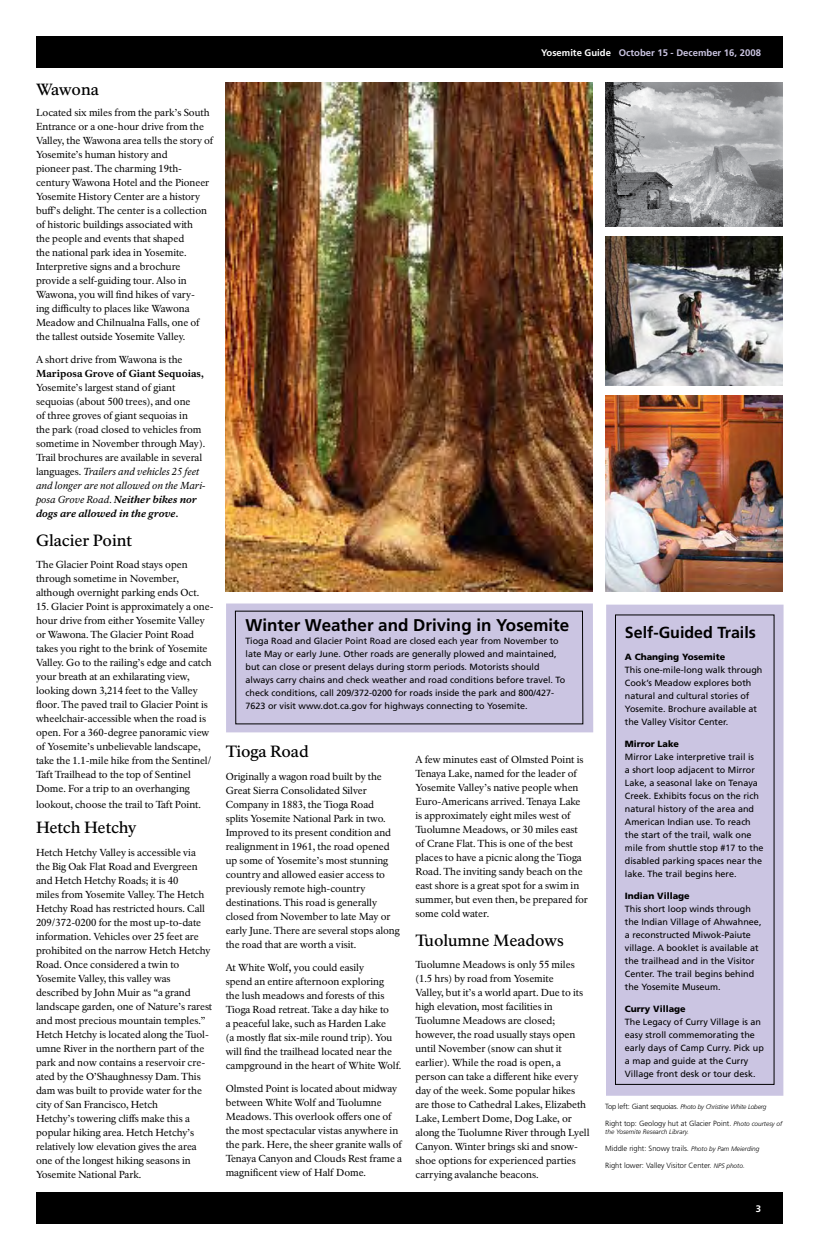
<style>
.page{position:relative;width:819px;height:1260px;background:#fff}
.page>*{position:absolute;margin:0;border:0;box-sizing:border-box;transform-origin:0 0}
.t1{font:700 17px "Frutiger LT Std";color:#000}
.t2{font:500 16px "NPS Rawlinson OT";letter-spacing:-.01em;color:#000}
.t3{font:700 16px "Frutiger LT Std";color:#000}
.t4{font:10px/14px "NPS Rawlinson OT";letter-spacing:-.005em;color:#000}
.t5{font:800 10px "NPS Rawlinson OT";color:#000}
.t6{font:700 9.5px "Frutiger LT Std";color:#cbc5e2}
.t7{font:700 9.5px "Frutiger LT Std";color:#fff}
.t8{font:9px/13px "Frutiger LT Std";color:#000}
.t9{font:900 9px "Frutiger LT Std";color:#000}
.t10{font:300 7.5px "Frutiger LT Std";color:#000}
.t11{font:italic 300 6.5px "Frutiger LT Std";letter-spacing:-.02em;color:#000}
.t12{font:italic 300 6.5px "Frutiger LT Std";color:#000}
.s1{font-style:italic}
.s2{font-weight:800;font-style:italic}
.s3{color:#fff}
.s4{font-weight:800}
.s5{font-style:normal;font-size:7.5px}
.s6{font-style:italic;font-size:6.5px}
</style>
<div class="page">
<div style="left:36px;top:36px;width:747px;height:32px;background:#000"></div>
<div style="left:36px;top:1192px;width:747px;height:32px;background:#000"></div>
<img style="left:605px;top:395px;width:178px;height:197px">
<img style="left:226px;top:83px;width:367px;height:509px">
<img style="left:605px;top:83px;width:178px;height:144px">
<img style="left:605px;top:236px;width:178px;height:149px">
<div style="left:606px;top:605px;width:178px;height:491px;background:#cbc5e2"></div>
<div style="left:615px;top:614px;width:160px;height:471px;border:1px solid #000"></div>
<div style="left:226px;top:604px;width:367px;height:128px;background:#cbc5e2"></div>
<div style="left:234px;top:610px;width:350px;height:115px;background:#cbc5e2"></div>
<h2 class="t2" style="left:36px;top:79px;width:65px">Wawona</h2>
<p class="t4" style="left:36px;top:105px;width:179px">Located six miles from the park’s South Entrance or a one-hour drive from the Valley, the Wawona area tells the story of Yosemite’s human history and<br>pioneer past. The charming 19th&shy;century Wawona Hotel and the Pioneer Yosemite History Center are a history buff’s delight. The center is a collection of historic buildings associated with<br>the people and events that shaped<br>the national park idea in Yosemite.<br>Interpretive signs and a brochure provide a self-guiding tour. Also in Wawona, you will find hikes of vary-<br>ing difficulty to places like Wawona Meadow and Chilnualna Falls, one of the tallest outside Yosemite Valley.</p>
<p class="t4" style="left:36px;top:352px;width:148px">A short drive from Wawona is the</p>
<p class="t5" style="left:36px;top:367px;width:170px">Mariposa Grove of Giant Sequoias,</p>
<p class="t4" style="left:36px;top:380px;width:171px">Yosemite’s largest stand of giant sequoias (about 500 trees), and one<br>of three groves of giant sequoias in<br>the park (road closed to vehicles from sometime in November through May).<br>Trail brochures are available in several languages. <span class="s1">Trailers and vehicles 25 feet and longer are not allowed on the Mari&shy;posa Grove Road.</span> <span class="s2">Neither bikes nor dogs are allowed in the grove.</span></p>
<h2 class="t2" style="left:36px;top:531px;width:98px">Glacier Point</h2>
<p class="t4" style="left:36px;top:557px;width:165px">The Glacier Point Road stays open through sometime in November, although overnight parking ends Oct.</p>
<p class="t4" style="left:36px;top:599px;width:179px">15. Glacier Point is approximately a one&shy;hour drive from either Yosemite Valley or Wawona. The Glacier Point Road takes you right to the brink of Yosemite Valley. Go to the railing’s edge and catch your breath at an exhilarating view, looking down 3,214 feet to the Valley floor. The paved trail to Glacier Point is wheelchair-accessible when the road is open. For a 360-degree panoramic view of Yosemite’s unbelievable landscape, take the 1.1-mile hike from the Sentinel/ Taft Trailhead to the top of Sentinel Dome. For a trip to an overhanging</p>
<p class="t4" style="left:36px;top:797px;width:167px">lookout, choose the trail to Taft Point.</p>
<h2 class="t2" style="left:36px;top:817px;width:172px">Hetch Hetchy <span class="s3">HetchHe</span></h2>
<p class="t4" style="left:36px;top:845px;width:178px">Hetch Hetchy Valley is accessible via the Big Oak Flat Road and Evergreen and Hetch Hetchy Roads; it is 40<br>miles from Yosemite Valley. The Hetch Hetchy Road has restricted hours. Call 209/372-0200 for the most up-to-date information. Vehicles over 25 feet are prohibited on the narrow Hetch Hetchy Road. Once considered a twin to Yosemite Valley, this valley was described by John Muir as “a grand landscape garden, one of Nature’s rarest and most precious mountain temples.” Hetch Hetchy is located along the Tuol&shy;umne River in the northern part of the park and now contains a reservoir cre&shy;ated by the O’Shaughnessy Dam. This dam was built to provide water for the city of San Francisco, Hetch<br>Hetchy’s towering cliffs make this a popular hiking area. Hetch Hetchy’s relatively low elevation gives the area one of the longest hiking seasons in Yosemite National Park.</p>
<p class="t6" style="left:541px;top:47px;width:221px"><span class="s3">Yosemite Guide</span> October 15 - December 16, 2008</p>
<h1 class="t1" style="left:246px;top:615px;width:325px">Winter Weather and Driving in Yosemite</h1>
<p class="t8" style="left:246px;top:634px;width:321px">Tioga Road and Glacier Point Road are closed each year from November to late May or early June. Other roads are generally plowed and maintained, but can close or present delays during storm periods. Motorists should always carry chains and check weather and road conditions before travel. To check conditions, call 209/372-0200 for roads inside the park and 800/427- 7623 or visit www.dot.ca.gov for highways connecting to Yosemite.</p>
<h2 class="t2" style="left:226px;top:742px;width:85px">Tioga Road</h2>
<p class="t4" style="left:226px;top:770px;width:176px">Originally a wagon road built by the Great Sierra Consolidated Silver Company in 1883, the Tioga Road<br>splits Yosemite National Park in two.<br>Improved to its present condition and realignment in 1961, the road opened up some of Yosemite’s most stunning country and allowed easier access to previously remote high-country destinations. This road is generally closed from November to late May or early June. There are several stops along the road that are worth a visit.</p>
<p class="t4" style="left:226px;top:961px;width:177px">At White Wolf<span class="s4">,</span> you could easily<br>spend an entire afternoon exploring<br>the lush meadows and forests of this Tioga Road retreat. Take a day hike to<br>a peaceful lake, such as Harden Lake<br>(a mostly flat six-mile round trip). You will find the trailhead located near the campground in the heart of White Wolf.</p>
<p class="t4" style="left:226px;top:1082px;width:178px">Olmsted Point is located about midway between White Wolf and Tuolumne Meadows. This overlook offers one of the most spectacular vistas anywhere in the park. Here, the sheer granite walls of Tenaya Canyon and Clouds Rest frame a magnificent view of Half Dome.</p>
<p class="t4" style="left:416px;top:753px;width:174px">A few minutes east of Olmsted Point is Tenaya Lake, named for the leader of Yosemite Valley’s native people when Euro-Americans arrived. Tenaya Lake is approximately eight miles west of Tuolumne Meadows, or 30 miles east of Crane Flat. This is one of the best places to have a picnic along the Tioga Road. The inviting sandy beach on the east shore is a great spot for a swim in summer, but even then, be prepared for some cold water.</p>
<h2 class="t2" style="left:415px;top:931px;width:150px">Tuolumne Meadows</h2>
<p class="t4" style="left:415px;top:957px;width:175px">Tuolumne Meadows is only 55 miles (1.5 hrs) by road from Yosemite<br>Valley, but it’s a world apart. Due to its high elevation, most facilities in Tuolumne Meadows are closed; however, the road usually stays open until November (snow can shut it earlier). While the road is open, a person can take a different hike every day of the week. Some popular hikes are those to Cathedral Lakes, Elizabeth Lake, Lembert Dome, Dog Lake, or along the Tuolumne River through Lyell Canyon. Winter brings ski and snow&shy;shoe options for experienced parties carrying avalanche beacons.</p>
<h2 class="t3" style="left:625px;top:623px;width:133px">Self-Guided Trails</h2>
<p class="t9" style="left:625px;top:652px;width:102px">A Changing Yosemite</p>
<p class="t8" style="left:625px;top:664px;width:139px">This one-mile-long walk through<br>Cook’s Meadow explores both natural and cultural stories of<br>Yosemite. Brochure available at the Valley Visitor Center.</p>
<p class="t9" style="left:625px;top:739px;width:56px">Mirror Lake</p>
<p class="t8" style="left:625px;top:751px;width:140px">Mirror Lake interpretive trail is<br>a short loop adjacent to Mirror<br>Lake, a seasonal lake on Tenaya<br>Creek. Exhibits focus on the rich natural history of the area and<br>American Indian use. To reach the start of the trail, walk one mile from shuttle stop #17 to the disabled parking spaces near the lake. The trail begins here.</p>
<p class="t9" style="left:625px;top:891px;width:66px">Indian Village</p>
<p class="t8" style="left:625px;top:903px;width:138px">This short loop winds through the Indian Village of Ahwahnee, a reconstructed Miwok-Paiute village. A booklet is available at the trailhead and in the Visitor<br>Center. The trail begins behind the Yosemite Museum.</p>
<p class="t9" style="left:625px;top:1004px;width:62px">Curry Village</p>
<p class="t8" style="left:625px;top:1016px;width:140px">The Legacy of Curry Village is an easy stroll commemorating the early days of Camp Curry. Pick up a map and guide at the Curry<br>Village front desk or tour desk.</p>
<p class="t11" style="left:605px;top:1103px;width:163px"><span class="s5">Top left: Giant sequoias.</span> Photo by Christine White Loberg</p>
<p class="t10" style="left:605px;top:1119px;width:179px">Right top: Geology hut at Glacier Point. <span class="s6">Photo courtesy of</span></p>
<p class="t12" style="left:605px;top:1128px;width:85px">the Yosemite Research Library.</p>
<p class="t10" style="left:605px;top:1144px;width:156px">Middle right: Snowy trails. <span class="s6">Photo by Pam Meierding</span></p>
<p class="t10" style="left:605px;top:1161px;width:141px">Right lower: Valley Visitor Center. <span class="s6">NPS photo.</span></p>
<p class="t7" style="left:756px;top:1203px;width:7px">3</p>
</div>
